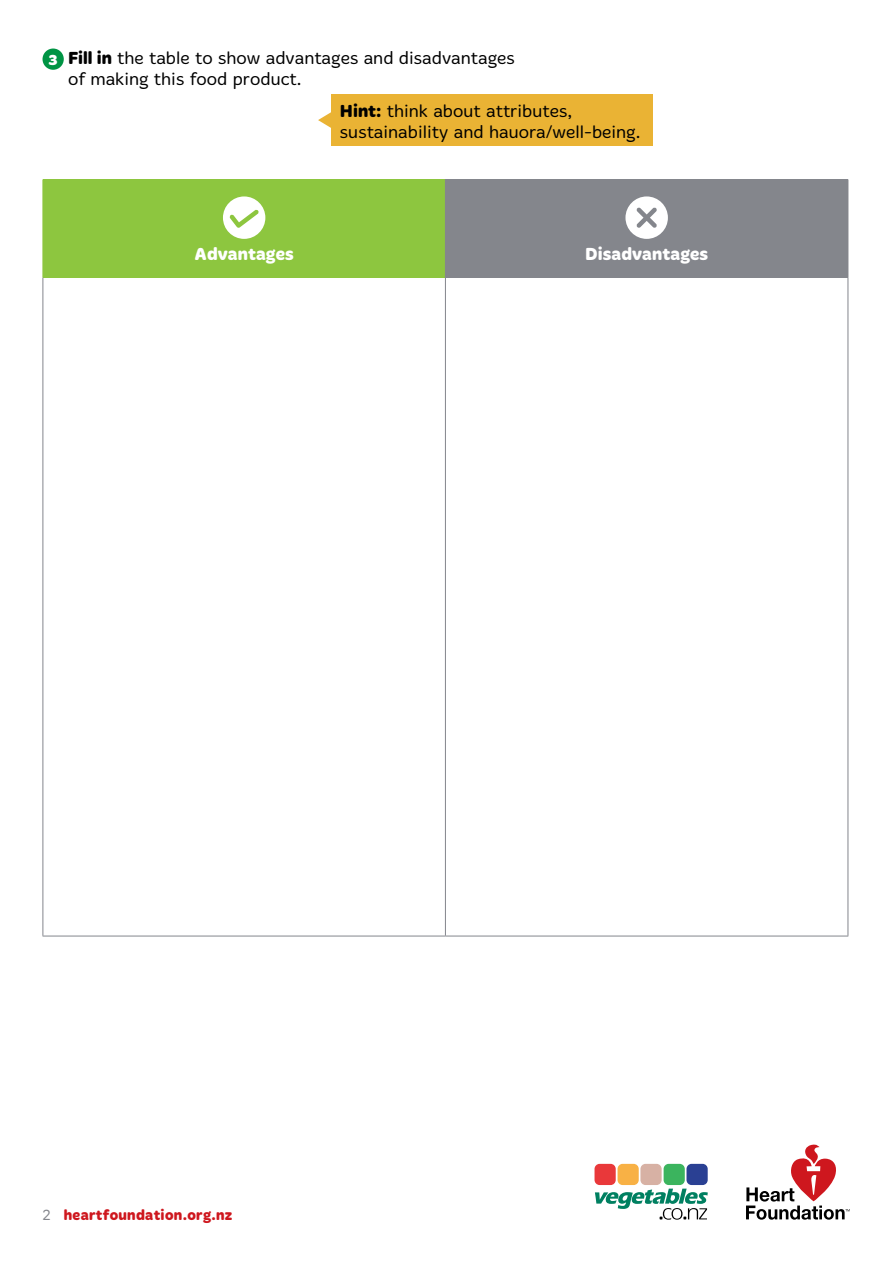
<style>
.page{position:relative;width:893px;height:1263px;background:#fff}
.page>*{position:absolute;margin:0;border:0;box-sizing:border-box;transform-origin:0 0}
.t1{font:300 18px/21px "Merge";color:#000}
.t2{font:700 18px "Merge";letter-spacing:.005em;color:#fff}
.t3{font:700 15px "Merge";letter-spacing:.02em;color:#ce171e}
.s1{font-weight:700;font-size:15px;color:#fff}
.s2{font-weight:700}
.s3{font-weight:300;color:#84868c}
</style>
<div class="page">
<svg style="left:746px;top:1144px;width:104px;height:76px"></svg>
<div style="left:686px;top:1164px;width:22px;height:21px;background:#2a4093;border-radius:5px"></div>
<div style="left:664px;top:1164px;width:21px;height:21px;background:#3bb45e;border-radius:5px"></div>
<div style="left:640px;top:1164px;width:22px;height:21px;background:#d7b1a4;border-radius:5px"></div>
<div style="left:617px;top:1164px;width:22px;height:21px;background:#f8b145;border-radius:5px"></div>
<div style="left:594px;top:1164px;width:22px;height:21px;background:#e9383a;border-radius:5px"></div>
<svg style="left:595px;top:1188px;width:113px;height:32px"></svg>
<div style="left:331px;top:94px;width:322px;height:52px;background:#eab334"></div>
<svg style="left:318px;top:112px;width:13px;height:16px"></svg>
<div style="left:43px;top:49px;width:21px;height:21px;background:#009444;border-radius:50%"></div>
<div style="left:43px;top:179px;width:402px;height:98px;background:#8dc63f"></div>
<div style="left:445px;top:179px;width:403px;height:98px;background:#84868c"></div>
<hr style="left:43px;top:277px;width:1px;height:659px;background:#84868c">
<hr style="left:445px;top:277px;width:1px;height:659px;background:#84868c">
<hr style="left:848px;top:277px;width:1px;height:659px;background:#84868c">
<hr style="left:43px;top:936px;width:402px;height:1px;background:#84868c">
<hr style="left:445px;top:936px;width:403px;height:1px;background:#84868c">
<hr style="left:848px;top:179px;width:1px;height:98px;background:#84868c">
<svg style="left:223px;top:196px;width:42px;height:43px"></svg>
<svg style="left:625px;top:196px;width:43px;height:43px"></svg>
<p class="t1" style="left:68px;top:47px;width:448px;line-height:21.6px;text-indent:-19px"><span class="s1">3</span> <span class="s2">Fill in</span> the table to show advantages and disadvantages of making this food product.</p>
<p class="t1" style="left:340px;top:100px;width:302px"><span class="s2">Hint:</span> think about attributes, sustainability and hauora/well-being.</p>
<p class="t2" style="left:195px;top:244px;width:101px">Advantages</p>
<p class="t2" style="left:585px;top:244px;width:124px">Disadvantages</p>
<p class="t3" style="left:43px;top:1207px;width:191px"><span class="s3">2</span> heartfoundation.org.nz</p>
</div>
